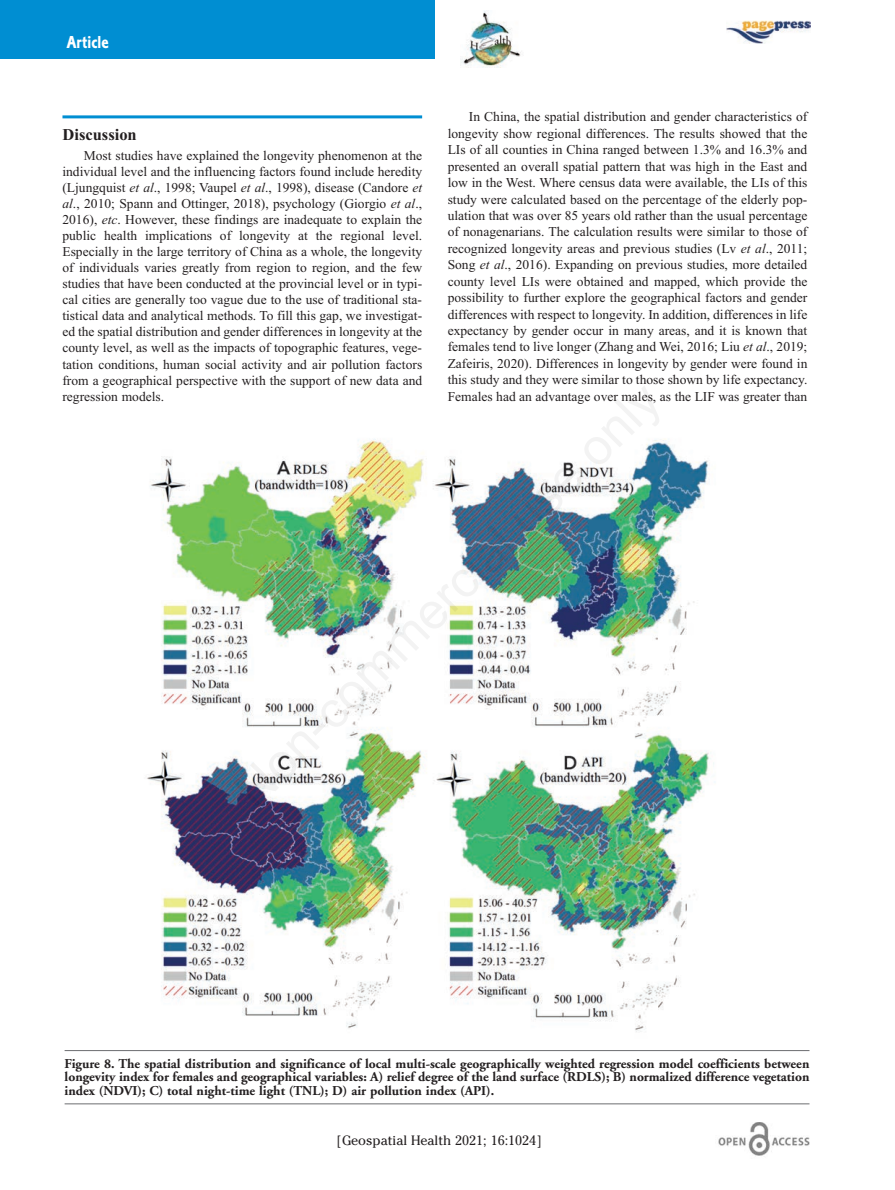
<style>
.page{position:relative;width:895px;height:1190px;background:#fff}
.page>*{position:absolute;margin:0;border:0;box-sizing:border-box;transform-origin:0 0}
.t1{font:18px "Corinthian Bold Condensed Plain";color:#fff}
.t2{font:700 16.5px "Times New Roman";color:#231f20}
.t3{font:13.5px/16.5px "Times New Roman";color:#231f20;text-align:justify}
.t4{font:700 13.5px/13.5px "Adobe Garamond";color:#231f20;text-align:justify}
.t5{font:13.5px "Cheltenham";color:#231f20}
.s1{font-style:italic}
</style>
<div class="page">
<div style="left:0;top:0;width:434px;height:59px;background:#008ed2"></div>
<hr style="left:62px;top:115px;width:360px;height:3px;background:#008ed2">
<img style="left:718px;top:1122px;width:91px;height:34px">
<img style="left:460px;top:11px;width:61px;height:56px">
<img style="left:726px;top:20px;width:83px;height:24px">
<hr style="left:65px;top:1050px;width:744px;height:1px;background:#6c6d70">
<hr style="left:65px;top:1103px;width:744px;height:1px;background:#6c6d70">
<img style="left:147px;top:439px;width:568px;height:593px">
<h1 class="t1" style="left:66px;top:36px;width:44px">Article</h1>
<p class="t2" style="left:62px;top:124px;width:76px">Discussion</p>
<p class="t3" style="left:62px;top:147px;width:361px;line-height:16px;text-indent:21px">Most studies have explained the longevity phenomenon at the individual level and the influencing factors found include heredity (Ljungquist <span class="s1">et al</span>., 1998; Vaupel <span class="s1">et al</span>., 1998), disease (Candore <span class="s1">et al</span>., 2010; Spann and Ottinger, 2018), psychology (Giorgio <span class="s1">et al</span>., 2016), <span class="s1">etc</span>. However, these findings are inadequate to explain the public health implications of longevity at the regional level.<br>Especially in the large territory of China as a whole, the longevity of individuals varies greatly from region to region, and the few studies that have been conducted at the provincial level or in typi&shy;cal cities are generally too vague due to the use of traditional sta&shy;tistical data and analytical methods. To fill this gap, we investigat&shy;ed the spatial distribution and gender differences in longevity at the county level, as well as the impacts of topographic features, vege&shy;tation conditions, human social activity and air pollution factors from a geographical perspective with the support of new data and regression models.</p>
<p class="t3" style="left:447px;top:108px;width:361px;text-indent:21px">In China, the spatial distribution and gender characteristics of longevity show regional differences. The results showed that the LIs of all counties in China ranged between 1.3% and 16.3% and presented an overall spatial pattern that was high in the East and low in the West. Where census data were available, the LIs of this study were calculated based on the percentage of the elderly pop&shy;ulation that was over 85 years old rather than the usual percentage of nonagenarians. The calculation results were similar to those of recognized longevity areas and previous studies (Lv <span class="s1">et al</span>., 2011; Song <span class="s1">et al</span>., 2016). Expanding on previous studies, more detailed county level LIs were obtained and mapped, which provide the possibility to further explore the geographical factors and gender differences with respect to longevity. In addition, differences in life expectancy by gender occur in many areas, and it is known that females tend to live longer (Zhang and Wei, 2016; Liu <span class="s1">et al</span>., 2019; Zafeiris, 2020). Differences in longevity by gender were found in this study and they were similar to those shown by life expectancy.<br>Females had an advantage over males, as the LIF was greater than</p>
<p class="t4" style="left:65px;top:1058px;width:746px">Figure 8. The spatial distribution and significance of local multi-scale geographically weighted regression model coefficients between longevity index for females and geographical variables: A) relief degree of the land surface (RDLS); B) normalized difference vegetation index (NDVI); C) total night-time light (TNL); D) air pollution index (API).</p>
<p class="t5" style="left:336px;top:1132px;width:206px">[Geospatial Health 2021; 16:1024]</p>
</div>
